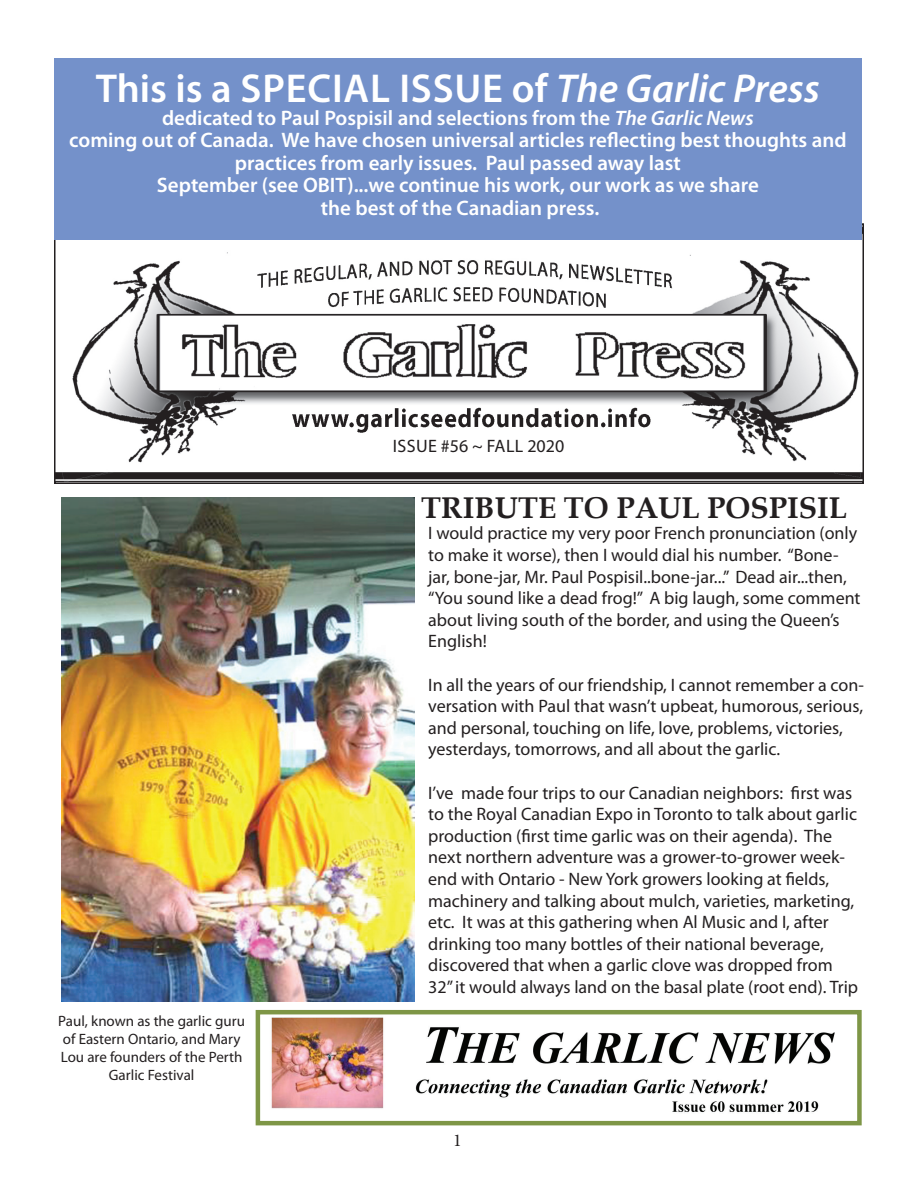
<style>
.page{position:relative;width:918px;height:1188px;background:#fff}
.page>*{position:absolute;margin:0;border:0;box-sizing:border-box;transform-origin:0 0}
.t1{font:600 40.5px "Myriad Pro";letter-spacing:.02em;color:#fff}
.t2{font:700 30px "Book Antiqua";color:#231f20}
.t3{font:600 21px/22.5px "Myriad Pro";color:#fff;text-align:center}
.t4{font:18px/21.6px "Myriad Pro";color:#231f20}
.t5{font:18px "Myriad Pro";letter-spacing:.02em;color:#231f20}
.t6{font:18px "Minion Pro";color:#231f20}
.t7{font:15px/18px "Myriad Pro";color:#231f20;text-align:center}
.s1{font-style:italic}
</style>
<div class="page">
<img style="left:57px;top:252px;width:804px;height:229px">
<div style="left:425px;top:430px;width:90px;height:29px;background:#fff"></div>
<div style="left:54px;top:58px;width:808px;height:182px;background:#7491ca"></div>
<img style="left:62px;top:498px;width:353px;height:504px">
<img style="left:271px;top:1017px;width:564px;height:96px">
<div style="left:256px;top:1010px;width:606px;height:115px;border:4px solid #7e9646"></div>
<h1 class="t1" style="left:96px;top:63px;width:726px">This is a special I ssue of <span class="s1">The Garlic Press</span></h1>
<p class="t3" style="left:69px;top:106px;width:779px">dedicated to Paul Pospisil and selections from the <span class="s1">The Garlic News<br></span>coming out of Canada. We have chosen universal articles reflecting best thoughts and practices from early issues. Paul passed away last<br>September (see OBIT)...we continue his work, our work as we share<br>the best of the Canadian press.</p>
<p class="t5" style="left:393px;top:435px;width:173px">Issue #56 ~ FALL 2020</p>
<h2 class="t2" style="left:421px;top:488px;width:427px">TRIBUTE TO PAUL POSPISIL</h2>
<p class="t7" style="left:58px;top:1011px;width:188px">Paul, known as the garlic guru of Eastern Ontario, and Mary<br>Lou are founders of the Perth<br>Garlic Festival</p>
<p class="t4" style="left:428px;top:522px;width:434px">I would practice my very poor French pronunciation (only to make it worse), then I would dial his number. “Bone&shy;jar, bone-jar, Mr. Paul Pospisil..bone-jar...” Dead air...then, “You sound like a dead frog!” A big laugh, some comment about living south of the border, and using the Queen’s English!</p>
<p class="t4" style="left:428px;top:674px;width:437px">In all the years of our friendship, I cannot remember a con&shy;versation with Paul that wasn’t upbeat, humorous, serious, and personal, touching on life, love, problems, victories, yesterdays, tomorrows, and all about the garlic.</p>
<p class="t4" style="left:428px;top:782px;width:432px">I’ve made four trips to our Canadian neighbors: first was to the Royal Canadian Expo in Toronto to talk about garlic production (first time garlic was on their agenda). The next northern adventure was a grower-to-grower week&shy;end with Ontario - New York growers looking at fields, machinery and talking about mulch, varieties, marketing, etc. It was at this gathering when Al Music and I, after drinking too many bottles of their national beverage, discovered that when a garlic clove was dropped from 32” it would always land on the basal plate (root end). Trip</p>
<p class="t6" style="left:453px;top:1129px;width:10px">1</p>
</div>
